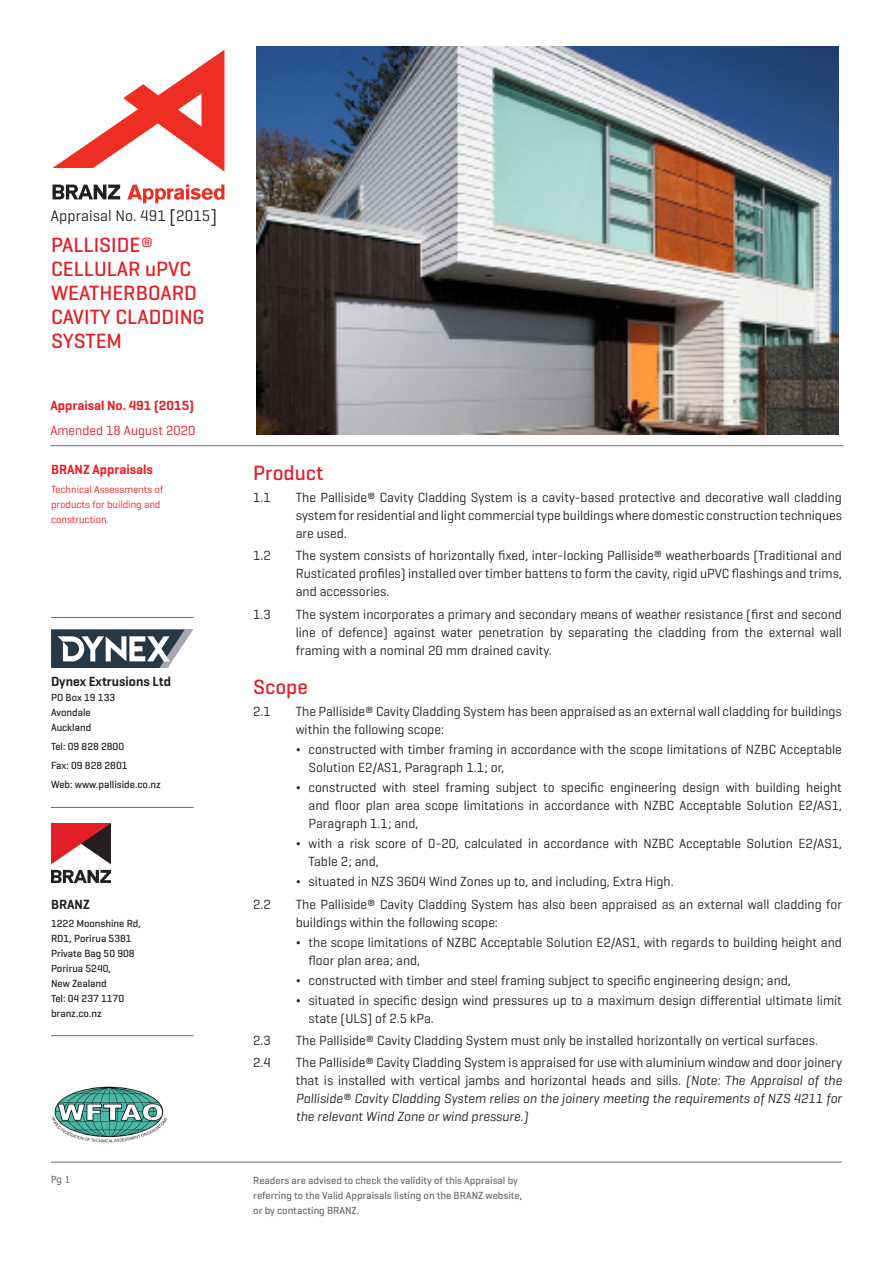
<style>
.page{position:relative;width:893px;height:1263px;background:#fff}
.page>*{position:absolute;margin:0;border:0;box-sizing:border-box;transform-origin:0 0}
.H3_Geo_P{font:500 21px/24px "Geogrotesque";color:#e21f26}
.t1{font:15.6px "Geogrotesque";letter-spacing:.005em;color:#231f20}
.t2{font:13.5px/18px "Geogrotesque";color:#231f20}
.H4_Geo_P{font:600 13.5px "Geogrotesque";color:#e21f26}
.H4_Geo_P-2{font:13.5px "Geogrotesque";color:#e21f26}
.Small_Body_Geo_P{font:600 13.5px "Geogrotesque";color:#231f20}
.Body{font:600 13.5px "Geogrotesque";color:#ee1d23}
.H5_Geo_P{font:600 13.5px "Geogrotesque";color:#231f20}
.Small_Body_Geo_P-2{font:500 10.5px/15px "Geogrotesque";color:#231f20}
.Small_Body_Geo_P-3{font:500 10.5px/15px "Geogrotesque";color:#6c6d70}
.Body-2{font:10.5px/15px "Geogrotesque";color:#ee1d23}
.t3{font:9.75px "Tahoma";color:#6c6d70}
.s1{font-size:18.3px}
.s2{font-weight:400}
.s3{font-weight:500}
.s4{font-style:italic}
</style>
<div class="page">
<hr style="left:51px;top:617px;width:143px;height:1px;background:#6c6d70">
<img style="left:51px;top:629px;width:142px;height:39px">
<hr style="left:51px;top:807px;width:143px;height:1px;background:#6c6d70">
<img style="left:51px;top:823px;width:60px;height:60px">
<hr style="left:51px;top:1035px;width:143px;height:1px;background:#6c6d70">
<hr style="left:50px;top:445px;width:793px;height:1px;background:#6c6d70">
<hr style="left:51px;top:1162px;width:791px;height:1px;background:#6c6d70">
<img style="left:51px;top:1086px;width:117px;height:57px">
<svg style="left:52px;top:50px;width:172px;height:122px"></svg>
<svg style="left:127px;top:185px;width:97px;height:18px"></svg>
<svg style="left:53px;top:185px;width:67px;height:14px"></svg>
<img style="left:256px;top:47px;width:583px;height:388px">
<p class="t1" style="left:51px;top:206px;width:168px">Appraisal No. 491 <span class="s1">[</span>2015<span class="s1">]</span></p>
<p class="H3_Geo_P" style="left:51px;top:233px;width:155px">PALLISIDE<span class="s2">®<br></span>CELLULAR uPVC<br>WEATHERBOARD<br>CAVITY CLADDING<br>SYSTEM</p>
<p class="H4_Geo_P" style="left:50px;top:397px;width:145px">Appraisal No. 491 (2015)</p>
<p class="H4_Geo_P-2" style="left:50px;top:421px;width:147px">Amended 18 August 2020</p>
<p class="Body" style="left:51px;top:461px;width:103px">BRANZ Appraisals</p>
<p class="Body-2" style="left:51px;top:482px;width:114px">Technical Assessments of products for building and construction.</p>
<p class="Small_Body_Geo_P" style="left:51px;top:673px;width:122px">Dynex Extrusions Ltd</p>
<p class="Small_Body_Geo_P-2" style="left:51px;top:689px;width:66px">PO Box 19 133</p>
<p class="Small_Body_Geo_P-2" style="left:51px;top:704px;width:41px">Avondale</p>
<p class="Small_Body_Geo_P-2" style="left:51px;top:719px;width:42px">Auckland</p>
<p class="Small_Body_Geo_P-2" style="left:51px;top:738px;width:75px">Tel: 09 828 2800</p>
<p class="Small_Body_Geo_P-2" style="left:51px;top:758px;width:78px">Fax: 09 828 2801</p>
<p class="Small_Body_Geo_P-2" style="left:51px;top:777px;width:111px">Web: www.palliside.co.nz</p>
<p class="H5_Geo_P" style="left:51px;top:896px;width:40px">BRANZ</p>
<p class="Small_Body_Geo_P-2" style="left:51px;top:915px;width:91px">1222 Moonshine Rd,</p>
<p class="Small_Body_Geo_P-2" style="left:51px;top:930px;width:82px">RD1, Porirua 5381</p>
<p class="Small_Body_Geo_P-2" style="left:51px;top:945px;width:85px">Private Bag 50 908</p>
<p class="Small_Body_Geo_P-2" style="left:51px;top:960px;width:62px">Porirua 5240,<br>New Zealand</p>
<p class="Small_Body_Geo_P-2" style="left:51px;top:990px;width:75px">Tel: 04 237 1170</p>
<p class="Small_Body_Geo_P-2" style="left:51px;top:1005px;width:52px">branz.co.nz</p>
<p class="H3_Geo_P" style="left:253px;top:460px;width:72px">Product</p>
<p class="t2" style="left:253px;top:488px;width:19px">1.1</p>
<p class="t2" style="left:296px;top:488px;width:548px;text-align:justify">The Palliside® Cavity Cladding System is a cavity-based protective and decorative wall cladding system for residential and light commercial type buildings where domestic construction techniques are used.</p>
<p class="t2" style="left:253px;top:546px;width:19px">1.2</p>
<p class="t2" style="left:296px;top:546px;width:548px;text-align:justify">The system consists of horizontally fixed, inter-locking Palliside® weatherboards (Traditional and Rusticated profiles) installed over timber battens to form the cavity, rigid uPVC flashings and trims, and accessories.</p>
<p class="t2" style="left:253px;top:605px;width:19px">1.3</p>
<p class="t2" style="left:296px;top:605px;width:548px;text-align:justify">The system incorporates a primary and secondary means of weather resistance (first and second line of defence) against water penetration by separating the cladding from the external wall framing with a nominal 20 mm drained cavity.</p>
<p class="H3_Geo_P" style="left:253px;top:674px;width:56px">Scope</p>
<p class="t2" style="left:253px;top:702px;width:19px">2.1</p>
<p class="t2" style="left:296px;top:702px;width:548px">The Palliside® Cavity Cladding System has been appraised as an external wall cladding for buildings within the following scope:</p>
<p class="t2" style="left:309px;top:740px;width:535px;text-indent:-13px"><span class="s3">¬</span> constructed with timber framing in accordance with the scope limitations of NZBC Acceptable<br>Solution E2/AS1, Paragraph 1.1; or,</p>
<p class="t2" style="left:309px;top:778px;width:535px;text-align:justify;text-indent:-13px"><span class="s3">¬</span> constructed with steel framing subject to specific engineering design with building height and floor plan area scope limitations in accordance with NZBC Acceptable Solution E2/AS1, Paragraph 1.1; and,</p>
<p class="t2" style="left:309px;top:834px;width:535px;text-indent:-13px"><span class="s3">¬</span> with a risk score of 0-20, calculated in accordance with NZBC Acceptable Solution E2/AS1,<br>Table 2; and,</p>
<p class="t2" style="left:296px;top:872px;width:379px"><span class="s3">¬</span> situated in NZS 3604 Wind Zones up to, and including, Extra High.</p>
<p class="t2" style="left:253px;top:894px;width:19px">2.2</p>
<p class="t2" style="left:296px;top:894px;width:548px">The Palliside® Cavity Cladding System has also been appraised as an external wall cladding for buildings within the following scope:</p>
<p class="t2" style="left:309px;top:933px;width:535px;text-indent:-13px"><span class="s3">¬</span> the scope limitations of NZBC Acceptable Solution E2/AS1, with regards to building height and floor plan area; and,</p>
<p class="t2" style="left:296px;top:971px;width:497px"><span class="s3">¬</span> constructed with timber and steel framing subject to specific engineering design; and,</p>
<p class="t2" style="left:309px;top:991px;width:535px;text-indent:-13px"><span class="s3">¬</span> situated in specific design wind pressures up to a maximum design differential ultimate limit state (ULS) of 2.5 kPa.</p>
<p class="t2" style="left:253px;top:1031px;width:19px">2.3</p>
<p class="t2" style="left:296px;top:1031px;width:524px">The Palliside® Cavity Cladding System must only be installed horizontally on vertical surfaces.</p>
<p class="t2" style="left:253px;top:1053px;width:19px">2.4</p>
<p class="t2" style="left:296px;top:1053px;width:548px;text-align:justify">The Palliside® Cavity Cladding System is appraised for use with aluminium window and door joinery that is installed with vertical jambs and horizontal heads and sills. <span class="s4">(Note: The Appraisal of the Palliside® Cavity Cladding System relies on the joinery meeting the requirements of NZS 4211 for the relevant Wind Zone or wind pressure.)</span></p>
<p class="t3" style="left:51px;top:1173px;width:21px">Pg 1</p>
<p class="Small_Body_Geo_P-3" style="left:253px;top:1172px;width:270px">Readers are advised to check the validity of this Appraisal by referring to the Valid Appraisals listing on the BRANZ website, or by contacting BRANZ.</p>
</div>
